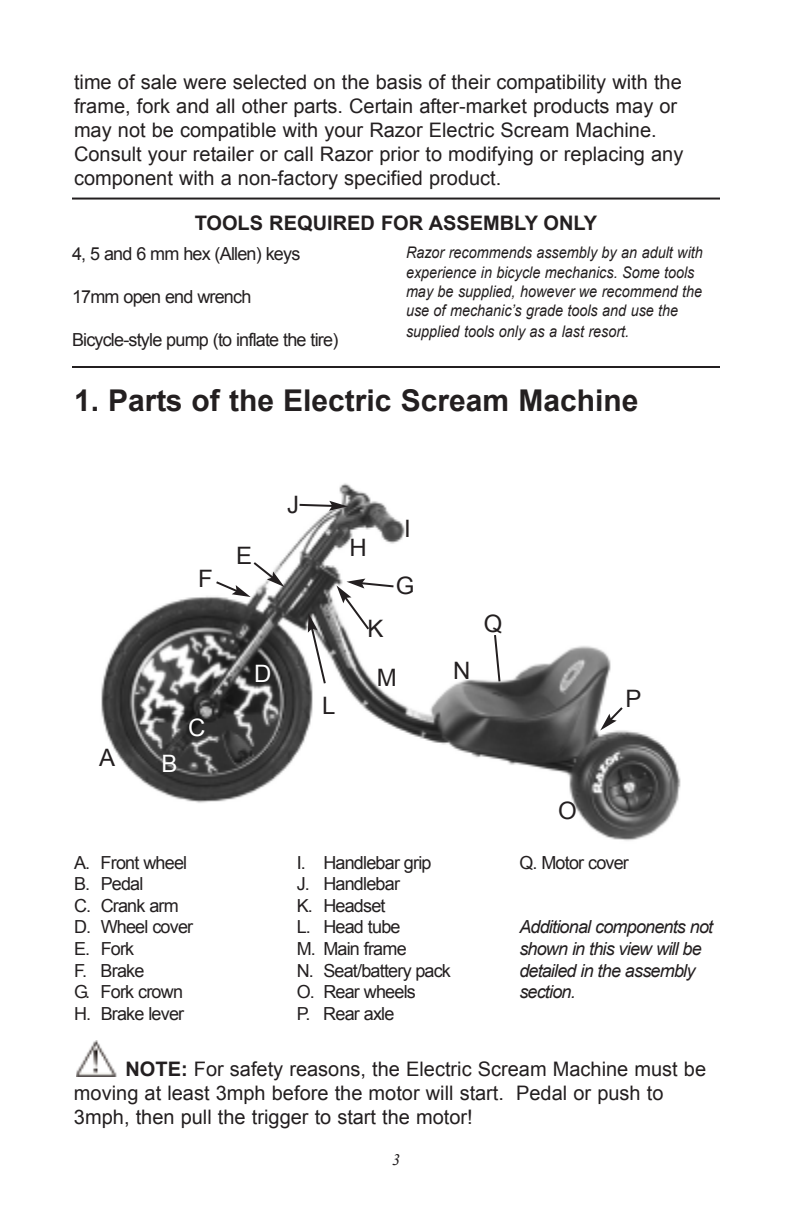
<style>
.page{position:relative;width:792px;height:1224px;background:#fff}
.page>*{position:absolute;margin:0;border:0;box-sizing:border-box;transform-origin:0 0}
.t1{font:700 30px "Arial";color:#231f20}
.t2{font:24px/49.2px "Arial";color:#231f20;text-align:center}
.t3{font:24px "Arial";color:#fff}
.t4{font:20px/24px "Arial";color:#231f20}
.t5{font:700 20px "Arial";color:#231f20}
.t6{font:18px/21.6px "Arial";letter-spacing:-.045em;color:#231f20}
.t7{font:italic 18px/21.6px "Arial";letter-spacing:-.045em;color:#231f20}
.t8{font:italic 16px/19.6px "Arial";color:#231f20;scale:.9 1}
.t9{font:italic 16px "Times New Roman";color:#231f20}
.s1{font-weight:700}
</style>
<div class="page">
<img style="left:101px;top:483px;width:580px;height:358px">
<hr style="left:72px;top:198px;width:648px;height:2px;background:#231f20">
<hr style="left:72px;top:366px;width:648px;height:2px;background:#231f20">
<svg style="left:298px;top:501px;width:50px;height:10px"></svg>
<svg style="left:214px;top:560px;width:70px;height:37px"></svg>
<svg style="left:336px;top:579px;width:60px;height:53px"></svg>
<svg style="left:308px;top:613px;width:19px;height:73px"></svg>
<svg style="left:600px;top:705px;width:25px;height:25px"></svg>
<svg style="left:493px;top:633px;width:9px;height:51px"></svg>
<img style="left:76px;top:1041px;width:41px;height:35px">
<p class="t4" style="left:74px;top:70px;width:611px">time of sale were selected on the basis of their compatibility with the frame, fork and all other parts. Certain after-market products may or may not be compatible with your Razor Electric Scream Machine.<br>Consult your retailer or call Razor prior to modifying or replacing any component with a non-factory specified product.</p>
<p class="t5" style="left:195px;top:212px;width:404px">TOOLS REQUIRED FOR ASSEMBLY ONLY</p>
<p class="t6" style="left:72px;top:243px;width:230px">4, 5 and 6 mm hex (Allen) keys</p>
<p class="t6" style="left:72px;top:286px;width:181px">17mm open end wrench</p>
<p class="t6" style="left:72px;top:329px;width:268px">Bicycle-style pump (to inflate the tire)</p>
<p class="t8" style="left:406px;top:243px;width:331px">Razor recommends assembly by an adult with experience in bicycle mechanics. Some tools may be supplied, however we recommend the use of mechanic’s grade tools and use the supplied tools only as a last resort.</p>
<h1 class="t1" style="left:74px;top:384px;width:566px">1. Parts of the Electric Scream Machine</h1>
<p class="t2" style="left:99px;top:733px;width:18px">A</p>
<p class="t2" style="left:198px;top:554px;width:16px">F</p>
<p class="t2" style="left:236px;top:531px;width:18px">E</p>
<p class="t2" style="left:287px;top:481px;width:13px">J</p>
<p class="t3" style="left:161px;top:750px;width:18px">B</p>
<p class="t3" style="left:188px;top:715px;width:19px">C</p>
<p class="t3" style="left:254px;top:660px;width:19px">D</p>
<p class="t2" style="left:322px;top:681px;width:15px">L</p>
<p class="t2" style="left:349px;top:523px;width:19px">H</p>
<p class="t2" style="left:404px;top:504px;width:8px">I</p>
<p class="t2" style="left:396px;top:561px;width:20px">G</p>
<p class="t2" style="left:367px;top:604px;width:31px">K<br>M</p>
<p class="t2" style="left:453px;top:646px;width:19px">N</p>
<p class="t2" style="left:484px;top:599px;width:20px">Q</p>
<p class="t2" style="left:558px;top:786px;width:20px">O</p>
<p class="t2" style="left:625px;top:674px;width:18px">P</p>
<p class="t6" style="left:74px;top:852px;width:121px">A. Front wheel<br>B. Pedal<br>C. Crank arm<br>D. Wheel cover<br>E. Fork<br>F. Brake<br>G. Fork crown<br>H. Brake lever</p>
<p class="t6" style="left:297px;top:852px;width:156px">I. Handlebar grip<br>J. Handlebar<br>K. Headset<br>L. Head tube<br>M. Main frame<br>N. Seat/battery pack<br>O. Rear wheels<br>P. Rear axle</p>
<p class="t6" style="left:519px;top:852px;width:111px">Q. Motor cover</p>
<p class="t7" style="left:519px;top:916px;width:195px">Additional components not shown in this view will be detailed in the assembly section.</p>
<p class="t4" style="left:74px;top:1057px;width:634px;text-indent:52px"><span class="s1">NOTE:</span> For safety reasons, the Electric Scream Machine must be moving at least 3mph before the motor will start. Pedal or push to<br>3mph, then pull the trigger to start the motor!</p>
<p class="t9" style="left:392px;top:1151px;width:9px">3</p>
</div>
